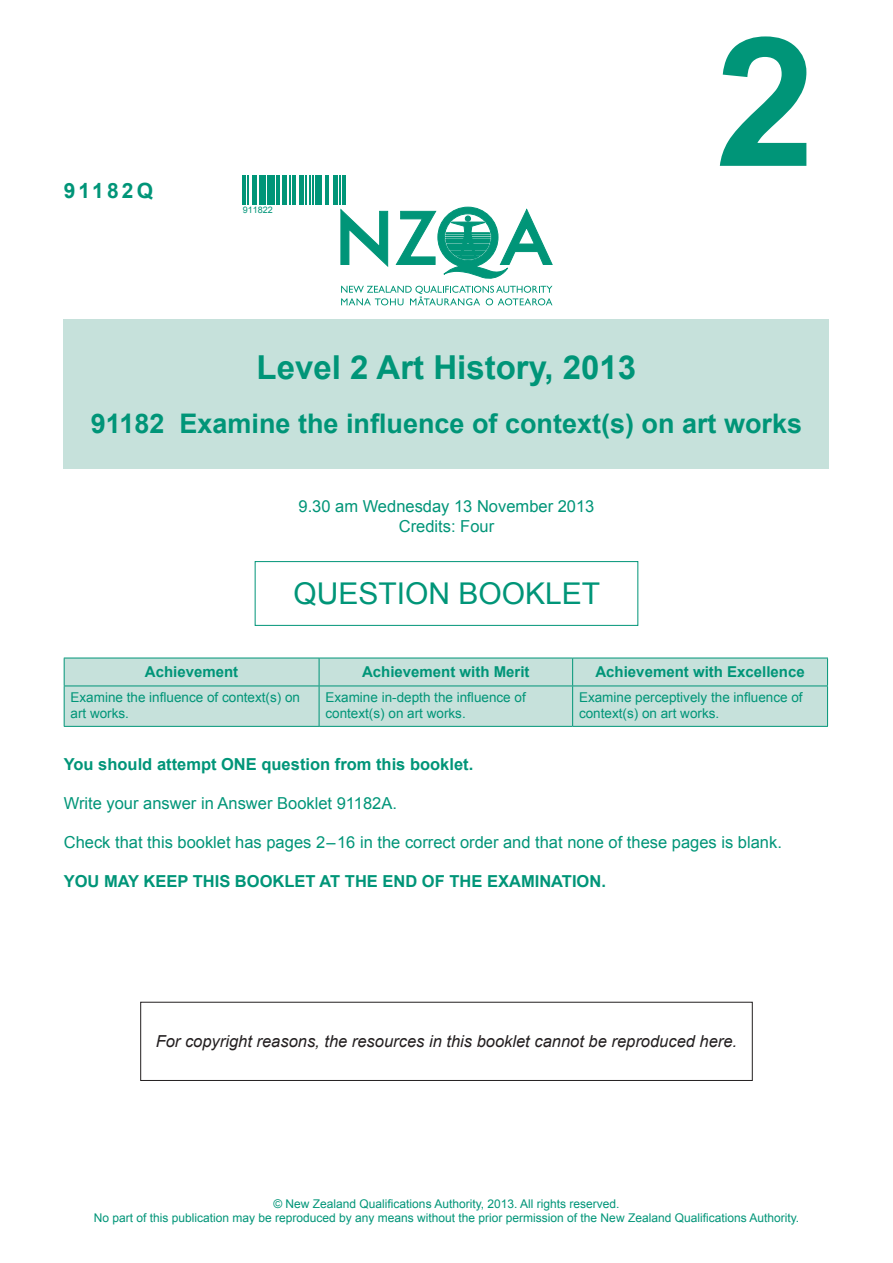
<style>
.page{position:relative;width:893px;height:1263px;background:#fff}
.page>*{position:absolute;margin:0;border:0;box-sizing:border-box;transform-origin:0 0}
.Level_ID__top_right{font:700 180px "Arial";color:#009578}
.t1{font:700 33px "Arial";color:#009578}
.t2{font:30px "Arial";color:#009578}
.t3{font:700 27px "Arial";color:#009578}
.Standard_number{font:700 21px "Arial";letter-spacing:.15em;color:#009578}
.Instructions{font:16.5px "Arial";color:#009578}
.Instructions-2{font:700 16.5px "Arial";color:#009578}
.t4{font:italic 16.5px "Arial";color:#231f20}
.Exam_date___Credits{font:16.5px/19.8px "Arial";color:#009578;text-align:center}
.Achievement_Critiera{font:700 15px "Arial";color:#009578}
.Achievement_criteria{font:13.5px/16.2px "Arial";color:#009578}
.Copyright_notice{font:12px "Arial";color:#009578}
.t5{font:9px "Arial";color:#009578}
</style>
<div class="page">
<hr style="left:243px;top:175px;width:3px;height:30px;background:#009578">
<hr style="left:247px;top:175px;width:2px;height:30px;background:#009578">
<hr style="left:252px;top:175px;width:4px;height:30px;background:#009578">
<div style="left:259px;top:175px;width:6px;height:30px;background:#009578"></div>
<hr style="left:267px;top:175px;width:3px;height:30px;background:#009578">
<hr style="left:272px;top:175px;width:3px;height:30px;background:#009578">
<hr style="left:276px;top:175px;width:3px;height:30px;background:#009578">
<div style="left:282px;top:175px;width:5px;height:30px;background:#009578"></div>
<hr style="left:290px;top:175px;width:1px;height:30px;background:#009578">
<hr style="left:293px;top:175px;width:3px;height:30px;background:#009578">
<hr style="left:299px;top:175px;width:4px;height:30px;background:#009578">
<hr style="left:305px;top:175px;width:1px;height:30px;background:#009578">
<hr style="left:309px;top:175px;width:2px;height:30px;background:#009578">
<hr style="left:312px;top:175px;width:2px;height:30px;background:#009578">
<div style="left:315px;top:175px;width:6px;height:30px;background:#009578"></div>
<hr style="left:326px;top:175px;width:3px;height:30px;background:#009578">
<hr style="left:334px;top:175px;width:4px;height:30px;background:#009578">
<hr style="left:340px;top:175px;width:1px;height:30px;background:#009578">
<hr style="left:343px;top:175px;width:3px;height:30px;background:#009578">
<svg style="left:341px;top:207px;width:212px;height:98px"></svg>
<div style="left:64px;top:319px;width:765px;height:150px;background:#c6e1db"></div>
<div style="left:255px;top:561px;width:383px;height:65px;border:1px solid #009578"></div>
<div style="left:65px;top:659px;width:762px;height:67px;background:#c6e1db"></div>
<hr style="left:64px;top:658px;width:255px;height:1px;background:#009578">
<svg style="left:64px;top:658px;width:1px;height:27px"></svg>
<hr style="left:319px;top:658px;width:254px;height:1px;background:#009578">
<svg style="left:319px;top:658px;width:1px;height:27px"></svg>
<hr style="left:573px;top:658px;width:255px;height:1px;background:#009578">
<svg style="left:572px;top:658px;width:1px;height:27px"></svg>
<svg style="left:827px;top:658px;width:1px;height:27px"></svg>
<hr style="left:64px;top:685px;width:255px;height:1px;background:#009578">
<hr style="left:64px;top:686px;width:1px;height:40px;background:#009578">
<hr style="left:319px;top:685px;width:254px;height:1px;background:#009578">
<hr style="left:319px;top:686px;width:1px;height:40px;background:#009578">
<hr style="left:573px;top:685px;width:255px;height:1px;background:#009578">
<hr style="left:572px;top:686px;width:1px;height:40px;background:#009578">
<hr style="left:827px;top:686px;width:1px;height:40px;background:#009578">
<hr style="left:64px;top:726px;width:255px;height:1px;background:#009578">
<hr style="left:319px;top:726px;width:254px;height:1px;background:#009578">
<hr style="left:573px;top:726px;width:255px;height:1px;background:#009578">
<div style="left:140px;top:1002px;width:613px;height:79px;border:1px solid #231f20"></div>
<p class="Standard_number" style="left:64px;top:177px;width:91px">91182Q</p>
<p class="t5" style="left:243px;top:204px;width:32px">911822</p>
<p class="Level_ID__top_right" style="left:715px;top:-16px;width:102px">2</p>
<p class="t1" style="left:257px;top:346px;width:381px">Level 2 Art History, 2013</p>
<p class="t3" style="left:91px;top:405px;width:713px">91182 Examine the influence of context(s) on art works</p>
<p class="Exam_date___Credits" style="left:298px;top:496px;width:297px">9.30 am Wednesday 13 November 2013<br>Credits: Four</p>
<p class="t2" style="left:293px;top:574px;width:308px">QUESTION BOOKLET</p>
<p class="Achievement_Critiera" style="left:145px;top:662px;width:95px">Achievement</p>
<p class="Achievement_Critiera" style="left:362px;top:662px;width:169px">Achievement with Merit</p>
<p class="Achievement_Critiera" style="left:595px;top:662px;width:211px">Achievement with Excellence</p>
<p class="Achievement_criteria" style="left:71px;top:689px;width:231px">Examine the influence of context(s) on art works.</p>
<p class="Achievement_criteria" style="left:325px;top:689px;width:202px">Examine in-depth the influence of context(s) on art works.</p>
<p class="Achievement_criteria" style="left:579px;top:689px;width:225px">Examine perceptively the influence of context(s) on art works.</p>
<p class="Instructions-2" style="left:64px;top:753px;width:411px">You should attempt ONE question from this booklet.</p>
<p class="Instructions" style="left:64px;top:792px;width:335px">Write your answer in Answer Booklet 91182A.</p>
<p class="Instructions" style="left:64px;top:831px;width:720px">Check that this booklet has pages 2 – 16 in the correct order and that none of these pages is blank.</p>
<p class="Instructions-2" style="left:64px;top:870px;width:544px">YOU MAY KEEP THIS BOOKLET AT THE END OF THE EXAMINATION.</p>
<p class="t4" style="left:156px;top:1031px;width:583px">For copyright reasons, the resources in this booklet cannot be reproduced here.</p>
<p class="Copyright_notice" style="left:273px;top:1196px;width:348px">© New Zealand Qualifications Authority, 2013. All rights reserved.</p>
<p class="Copyright_notice" style="left:94px;top:1210px;width:707px">No part of this publication may be reproduced by any means without the prior permission of the New Zealand Qualifications Authority.</p>
</div>
